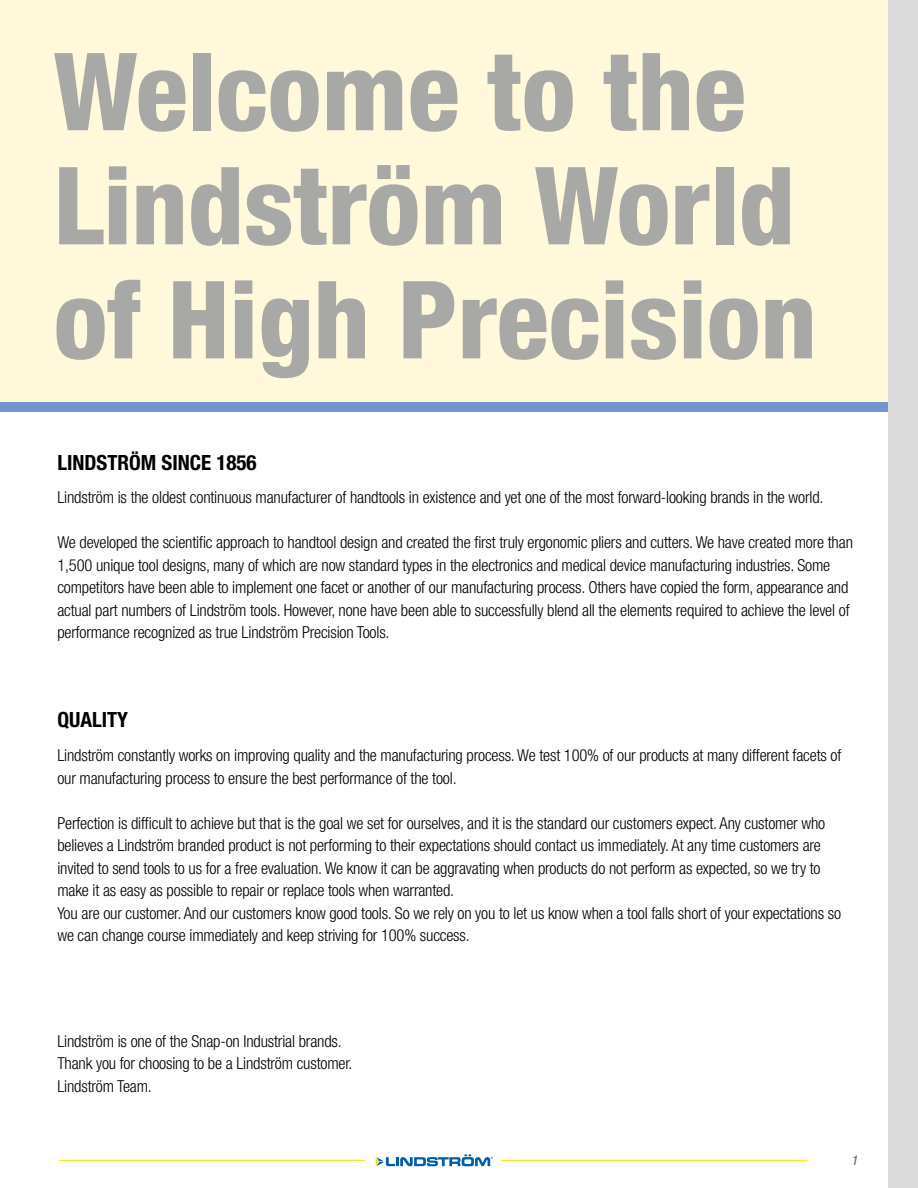
<style>
.page{position:relative;width:918px;height:1188px;background:#fff}
.page>*{position:absolute;margin:0;border:0;box-sizing:border-box;transform-origin:0 0}
.t1{font:800 condensed 108px/114px "Helvetica Neue LT Std";color:#a8a8a7}
.t2{font:700 condensed 21px "Helvetica Neue LT Std";color:#000}
.t3{font:300 condensed 16.5px/22.5px "Helvetica Neue LT Std";letter-spacing:-.01em;color:#000}
.t4{font:italic condensed 13.5px "Helvetica Neue LT Std";color:#575756}
</style>
<div class="page">
<div style="left:0;top:0;width:918px;height:402px;background:#fff8da"></div>
<hr style="left:59px;top:1160px;width:306px;height:1px;background:#fd0">
<svg style="left:376px;top:1154px;width:117px;height:12px"></svg>
<hr style="left:501px;top:1160px;width:306px;height:1px;background:#fd0">
<div style="left:0;top:402px;width:918px;height:9px;background:#7295cd"></div>
<div style="left:888px;top:0;width:30px;height:1188px;background:#dadada"></div>
<h1 class="t1" style="left:54px;top:33px;width:765px">Welcome to the<br>Lindström World of High Precision</h1>
<p class="t2" style="left:57px;top:450px;width:201px">LINDSTRÖM SINCE 1856</p>
<p class="t3" style="left:57px;top:486px;width:768px">Lindström is the oldest continuous manufacturer of handtools in existence and yet one of the most forward-looking brands in the world.</p>
<p class="t3" style="left:57px;top:531px;width:797px">We developed the scientific approach to handtool design and created the first truly ergonomic pliers and cutters. We have created more than 1,500 unique tool designs, many of which are now standard types in the electronics and medical device manufacturing industries. Some competitors have been able to implement one facet or another of our manufacturing process. Others have copied the form, appearance and actual part numbers of Lindström tools. However, none have been able to successfully blend all the elements required to achieve the level of performance recognized as true Lindström Precision Tools.</p>
<p class="t2" style="left:57px;top:707px;width:72px">QUALITY</p>
<p class="t3" style="left:57px;top:744px;width:786px">Lindström constantly works on improving quality and the manufacturing process. We test 100% of our products at many different facets of our manufacturing process to ensure the best performance of the tool.</p>
<p class="t3" style="left:57px;top:811px;width:785px">Perfection is difficult to achieve but that is the goal we set for ourselves, and it is the standard our customers expect. Any customer who believes a Lindström branded product is not performing to their expectations should contact us immediately. At any time customers are invited to send tools to us for a free evaluation. We know it can be aggravating when products do not perform as expected, so we try to make it as easy as possible to repair or replace tools when warranted.<br>You are our customer. And our customers know good tools. So we rely on you to let us know when a tool falls short of your expectations so we can change course immediately and keep striving for 100% success.</p>
<p class="t3" style="left:57px;top:1029px;width:297px">Lindström is one of the Snap-on Industrial brands.<br>Thank you for choosing to be a Lindström customer.<br>Lindström Team.</p>
<p class="t4" style="left:851px;top:1153px;width:8px">1</p>
</div>
